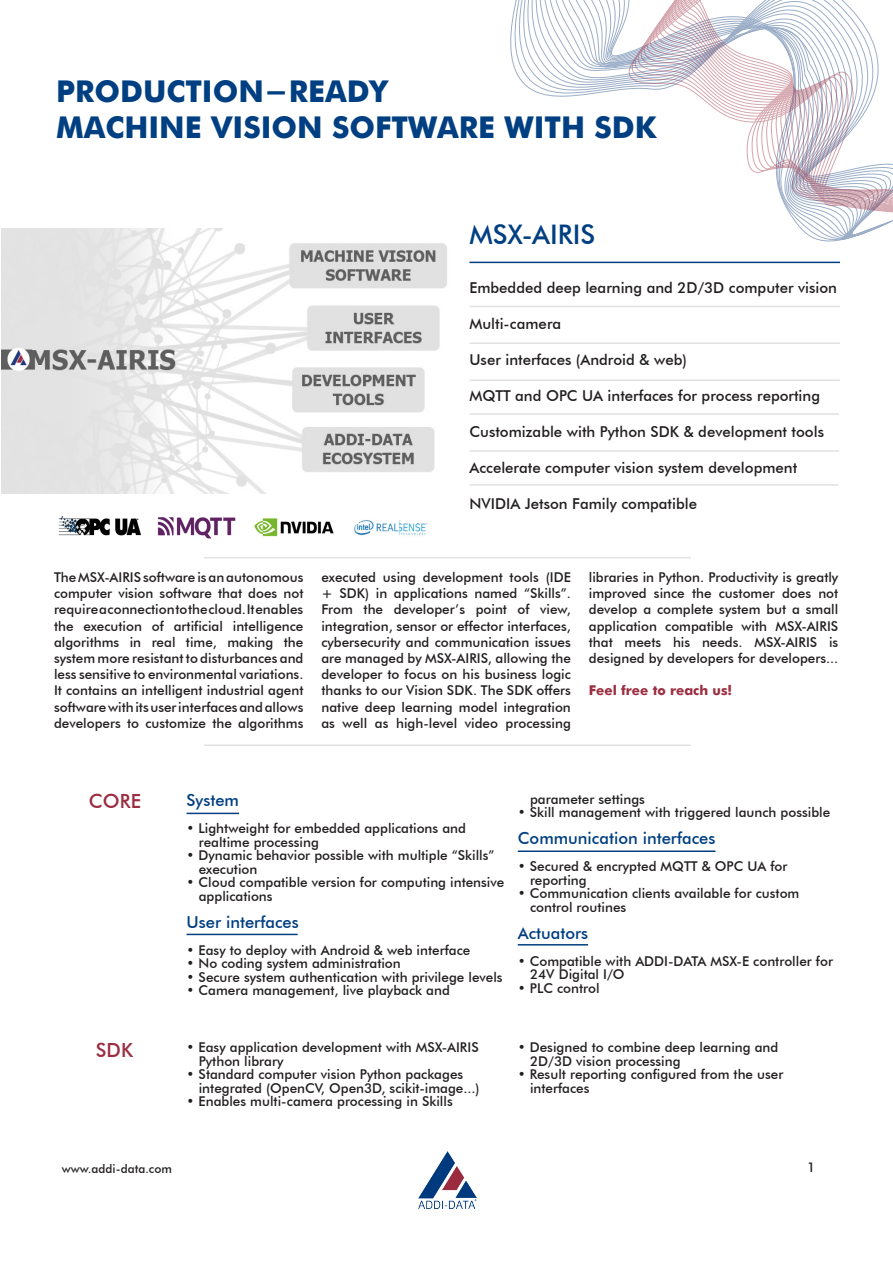
<style>
.page{position:relative;width:893px;height:1263px;background:#fff}
.page>*{position:absolute;margin:0;border:0;box-sizing:border-box;transform-origin:0 0}
.t1{font:700 30px "Futura";color:#003f81}
.t2{font:500 27px "Futura BT";color:#003f81}
.t3{font:500 19.5px "Futura BT";color:#9b2e41}
.t4{font:500 16.5px "Futura BT";color:#003f81}
.t5{font:500 15px "Futura BT";color:#231f20}
.t6{font:500 13.5px/16.2px "Futura BT";color:#231f20;text-align:justify}
.t7{font:700 13.5px "Futura";color:#9b2e41}
.t8{font:500 12px "Futura BT";color:#231f20}
</style>
<div class="page">
<img style="left:1px;top:228px;width:446px;height:266px">
<hr style="left:469px;top:306px;width:371px;height:1px;background:#e2e2e2">
<hr style="left:204px;top:744px;width:487px;height:2px;background:#e2e2e2">
<hr style="left:204px;top:557px;width:487px;height:1px;background:#e2e2e2">
<hr style="left:469px;top:379px;width:371px;height:2px;background:#e2e2e2">
<hr style="left:469px;top:342px;width:371px;height:2px;background:#e2e2e2">
<hr style="left:469px;top:413px;width:370px;height:2px;background:#e2e2e2">
<hr style="left:469px;top:450px;width:370px;height:2px;background:#e2e2e2">
<hr style="left:469px;top:484px;width:369px;height:2px;background:#e2e2e2">
<img style="left:418px;top:1151px;width:58px;height:58px">
<hr style="left:469px;top:262px;width:371px;height:1px;background:#003f81">
<hr style="left:518px;top:850px;width:197px;height:2px;background:#003f81">
<hr style="left:187px;top:934px;width:111px;height:1px;background:#003f81">
<hr style="left:518px;top:944px;width:70px;height:1px;background:#003f81">
<hr style="left:187px;top:813px;width:52px;height:1px;background:#003f81">
<img style="left:58px;top:516px;width:83px;height:20px">
<img style="left:157px;top:517px;width:79px;height:22px">
<img style="left:254px;top:518px;width:80px;height:19px">
<img style="left:354px;top:520px;width:74px;height:16px">
<svg style="left:476px;top:0;width:147px;height:264px"></svg>
<svg style="left:623px;top:0;width:270px;height:264px"></svg>
<p class="t1" style="left:56px;top:69px;width:333px">PRODUCTION-READY</p>
<p class="t1" style="left:56px;top:105px;width:602px">MACHINE VISION SOFTWARE WITH SDK</p>
<p class="t2" style="left:469px;top:218px;width:127px">MSX-AIRIS</p>
<p class="t5" style="left:469px;top:279px;width:369px">Embedded deep learning and 2D/3D computer vision</p>
<p class="t5" style="left:469px;top:315px;width:93px">Multi-camera</p>
<p class="t5" style="left:469px;top:351px;width:219px">User interfaces (Android &amp; web)</p>
<p class="t5" style="left:469px;top:387px;width:352px">MQTT and OPC UA interfaces for process reporting</p>
<p class="t5" style="left:469px;top:423px;width:356px">Customizable with Python SDK &amp; development tools</p>
<p class="t5" style="left:469px;top:459px;width:329px">Accelerate computer vision system development</p>
<p class="t5" style="left:469px;top:495px;width:229px">NVIDIA Jetson Family compatible</p>
<p class="t6" style="left:54px;top:569px;width:251px">The MSX-AIRIS software is an autonomous computer vision software that does not require a connection to the cloud. It enables the execution of artificial intelligence algorithms in real time, making the system more resistant to disturbances and less sensitive to environmental variations.<br>It contains an intelligent industrial agent software with its user interfaces and allows developers to customize the algorithms</p>
<p class="t6" style="left:321px;top:569px;width:251px">executed using development tools (IDE + SDK) in applications named “Skills”.<br>From the developer’s point of view, integration, sensor or effector interfaces, cybersecurity and communication issues are managed by MSX-AIRIS, allowing the developer to focus on his business logic thanks to our Vision SDK. The SDK offers native deep learning model integration as well as high-level video processing</p>
<p class="t6" style="left:589px;top:569px;width:251px">libraries in Python. Productivity is greatly improved since the customer does not develop a complete system but a small</p>
<p class="t6" style="left:589px;top:617px;width:251px">application compatible with MSX-AIRIS that meets his needs. MSX-AIRIS is designed by developers for developers...</p>
<p class="t7" style="left:589px;top:681px;width:145px">Feel free to reach us!</p>
<p class="t3" style="left:89px;top:789px;width:54px">CORE</p>
<p class="t3" style="left:96px;top:1038px;width:39px">SDK</p>
<p class="t4" style="left:187px;top:790px;width:54px">System</p>
<p class="t6" style="left:187px;top:820px;width:281px">• Lightweight for embedded applications and</p>
<p class="t6" style="left:199px;top:833px;width:122px">realtime processing</p>
<p class="t6" style="left:187px;top:847px;width:309px">• Dynamic behavior possible with multiple “Skills”</p>
<p class="t6" style="left:199px;top:860px;width:60px">execution</p>
<p class="t6" style="left:187px;top:874px;width:319px">• Cloud compatible version for computing intensive</p>
<p class="t6" style="left:199px;top:887px;width:75px">applications</p>
<p class="t4" style="left:187px;top:912px;width:114px">User interfaces</p>
<p class="t6" style="left:187px;top:941px;width:285px">• Easy to deploy with Android &amp; web interface</p>
<p class="t6" style="left:187px;top:955px;width:216px">• No coding system administration</p>
<p class="t6" style="left:187px;top:968px;width:318px">• Secure system authentication with privilege levels</p>
<p class="t6" style="left:187px;top:982px;width:265px">• Camera management, live playback and</p>
<p class="t6" style="left:530px;top:791px;width:117px">parameter settings</p>
<p class="t6" style="left:518px;top:804px;width:314px">• Skill management with triggered launch possible</p>
<p class="t4" style="left:518px;top:828px;width:199px">Communication interfaces</p>
<p class="t6" style="left:518px;top:858px;width:271px">• Secured &amp; encrypted MQTT &amp; OPC UA for</p>
<p class="t6" style="left:530px;top:872px;width:58px">reporting</p>
<p class="t6" style="left:518px;top:885px;width:283px">• Communication clients available for custom</p>
<p class="t6" style="left:530px;top:899px;width:98px">control routines</p>
<p class="t4" style="left:518px;top:923px;width:72px">Actuators</p>
<p class="t6" style="left:518px;top:953px;width:317px">• Compatible with ADDI-DATA MSX-E controller for</p>
<p class="t6" style="left:530px;top:966px;width:96px">24V Digital I/O</p>
<p class="t6" style="left:518px;top:980px;width:83px">• PLC control</p>
<p class="t6" style="left:187px;top:1039px;width:294px">• Easy application development with MSX-AIRIS</p>
<p class="t6" style="left:199px;top:1053px;width:86px">Python library</p>
<p class="t6" style="left:187px;top:1066px;width:278px">• Standard computer vision Python packages</p>
<p class="t6" style="left:199px;top:1080px;width:282px">integrated (OpenCV, Open3D, scikit-image...)</p>
<p class="t6" style="left:187px;top:1093px;width:268px">• Enables multi-camera processing in Skills</p>
<p class="t6" style="left:518px;top:1039px;width:262px">• Designed to combine deep learning and</p>
<p class="t6" style="left:530px;top:1053px;width:152px">2D/3D vision processing</p>
<p class="t6" style="left:518px;top:1066px;width:267px">• Result reporting configured from the user</p>
<p class="t6" style="left:530px;top:1080px;width:61px">interfaces</p>
<p class="t8" style="left:62px;top:1162px;width:112px">www.addi-data.com</p>
<p class="t6" style="left:807px;top:1159px;width:10px">1</p>
</div>
